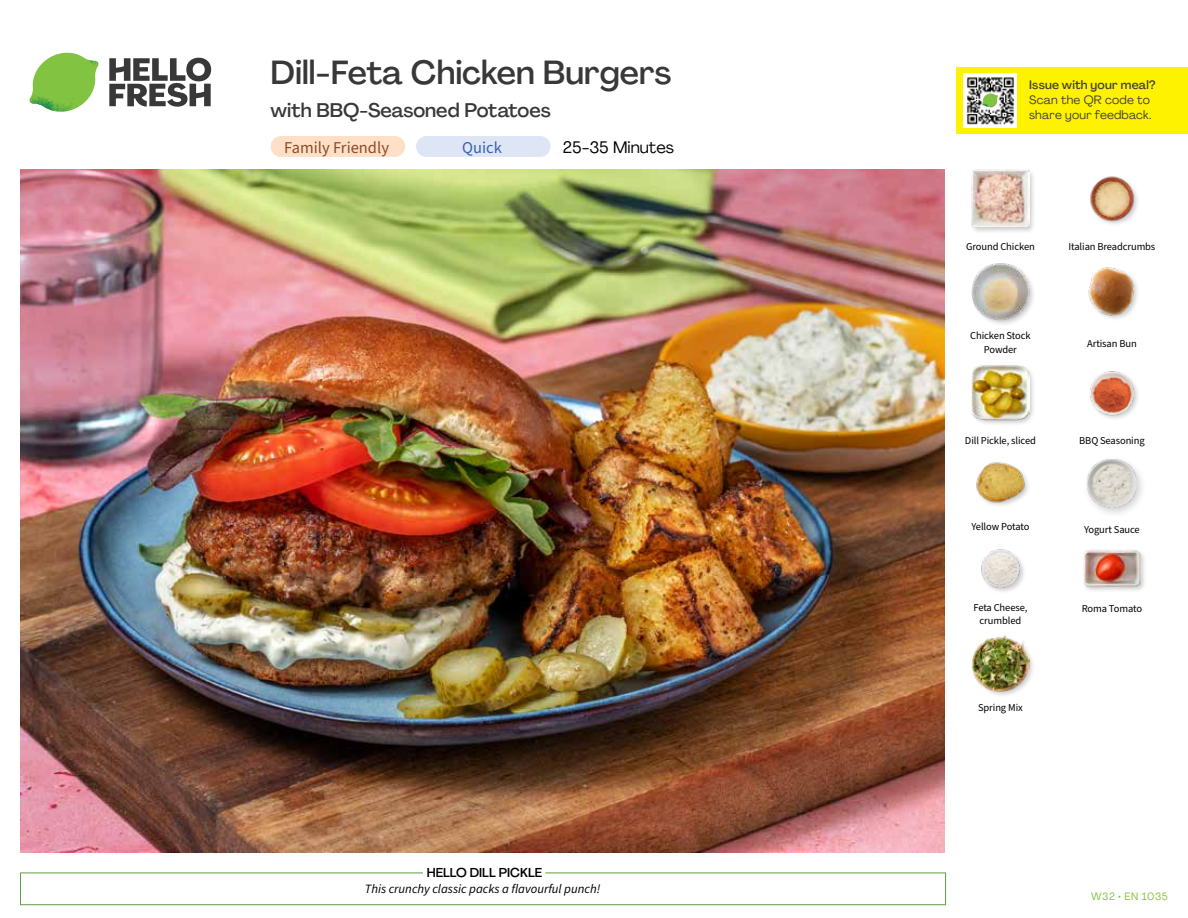
<style>
.page{position:relative;width:1188px;height:918px;background:#fff}
.page>*{position:absolute;margin:0;border:0;box-sizing:border-box;transform-origin:0 0}
.t1{font:500 33px "Agrandir";color:#383839}
.t2{font:500 19.5px "Agrandir";color:#383839}
.t3{font:16.5px "Source Sans Pro";color:#8e4b25}
.t4{font:16.5px "Agrandir";color:#000}
.t5{font:16.5px "Source Sans Pro";color:#3763af}
.t6{font:italic 12.75px "Source Sans Pro";color:#000}
.t7{font:500 12.75px "Agrandir";color:#000}
.t8{font:12px/15px "Agrandir";letter-spacing:.02em;color:#414042}
.t9{font:500 12px "Agrandir";letter-spacing:.02em;color:#414042}
.t10{font:10.5px/13.5px "Source Sans Pro";letter-spacing:-.01em;color:#000;text-align:center}
.t11{font:10.5px "Agrandir";letter-spacing:.05em;color:#82c341}
</style>
<div class="page">
<svg style="left:109px;top:57px;width:102px;height:50px"></svg>
<svg style="left:34px;top:53px;width:62px;height:40px"></svg>
<img style="left:67px;top:53px;width:32px;height:26px">
<img style="left:33px;top:75px;width:59px;height:11px">
<img style="left:29px;top:79px;width:61px;height:33px">
<img style="left:65px;top:86px;width:27px;height:25px">
<div style="left:20px;top:873px;width:926px;height:32px;border:1px solid #609f43"></div>
<div style="left:423px;top:865px;width:122px;height:15px;background:#fff"></div>
<img style="left:21px;top:170px;width:924px;height:682px">
<div style="left:271px;top:136px;width:134px;height:21px;background:#fee0c6;border-radius:10px"></div>
<div style="left:416px;top:136px;width:135px;height:21px;background:#dee5f4;border-radius:10px"></div>
<div style="left:1082px;top:454px;width:65px;height:65px;background:#000;opacity:.2"></div>
<img style="left:1087px;top:459px;width:50px;height:50px">
<div style="left:971px;top:634px;width:64px;height:64px;background:#000;opacity:.2"></div>
<img style="left:972px;top:635px;width:57px;height:58px">
<div style="left:1082px;top:549px;width:65px;height:44px;background:#000;opacity:.2"></div>
<img style="left:1083px;top:549px;width:58px;height:44px">
<img style="left:981px;top:549px;width:43px;height:43px">
<img style="left:976px;top:462px;width:52px;height:44px">
<img style="left:1090px;top:371px;width:48px;height:48px">
<div style="left:970px;top:363px;width:66px;height:64px;background:#000;opacity:.2"></div>
<img style="left:972px;top:364px;width:57px;height:58px">
<img style="left:1088px;top:267px;width:50px;height:52px">
<div style="left:971px;top:262px;width:65px;height:64px;background:#000;opacity:.2"></div>
<img style="left:972px;top:263px;width:57px;height:57px">
<img style="left:1090px;top:176px;width:48px;height:48px">
<div style="left:970px;top:169px;width:66px;height:65px;background:#000;opacity:.2"></div>
<img style="left:972px;top:170px;width:57px;height:57px">
<div style="left:956px;top:67px;width:232px;height:67px;background:#fff200"></div>
<img style="left:964px;top:74px;width:52px;height:54px">
<svg style="left:982px;top:93px;width:16px;height:14px"></svg>
<h1 class="t1" style="left:271px;top:52px;width:402px">Dill-Feta Chicken Burgers</h1>
<h2 class="t2" style="left:271px;top:98px;width:282px">with BBQ-Seasoned Potatoes</h2>
<h3 class="t3" style="left:284px;top:136px;width:106px">Family Friendly</h3>
<h3 class="t5" style="left:462px;top:136px;width:41px">Quick</h3>
<h3 class="t4" style="left:563px;top:137px;width:113px">25-35 Minutes</h3>
<p class="t7" style="left:427px;top:864px;width:117px">HELLO DILL PICKLE</p>
<p class="t6" style="left:365px;top:880px;width:237px">This crunchy classic packs a flavourful punch!</p>
<p class="t9" style="left:1029px;top:77px;width:128px">Issue with your meal?</p>
<p class="t8" style="left:1029px;top:92px;width:124px">Scan the QR code to share your feedback.</p>
<p class="t10" style="left:966px;top:240px;width:70px">Ground Chicken</p>
<p class="t10" style="left:970px;top:330px;width:62px">Chicken Stock<br>Powder</p>
<p class="t10" style="left:965px;top:434px;width:72px">Dill Pickle, sliced</p>
<p class="t10" style="left:972px;top:520px;width:59px">Yellow Potato</p>
<p class="t10" style="left:973px;top:601px;width:56px">Feta Cheese, crumbled</p>
<p class="t10" style="left:978px;top:701px;width:46px">Spring Mix</p>
<p class="t10" style="left:1069px;top:240px;width:88px">Italian Breadcrumbs</p>
<p class="t10" style="left:1087px;top:337px;width:51px">Artisan Bun</p>
<p class="t10" style="left:1079px;top:434px;width:67px">BBQ Seasoning</p>
<p class="t10" style="left:1084px;top:523px;width:57px">Yogurt Sauce</p>
<p class="t10" style="left:1082px;top:602px;width:62px">Roma Tomato</p>
<p class="t11" style="left:1091px;top:890px;width:78px">W32 • EN 1035</p>
</div>
